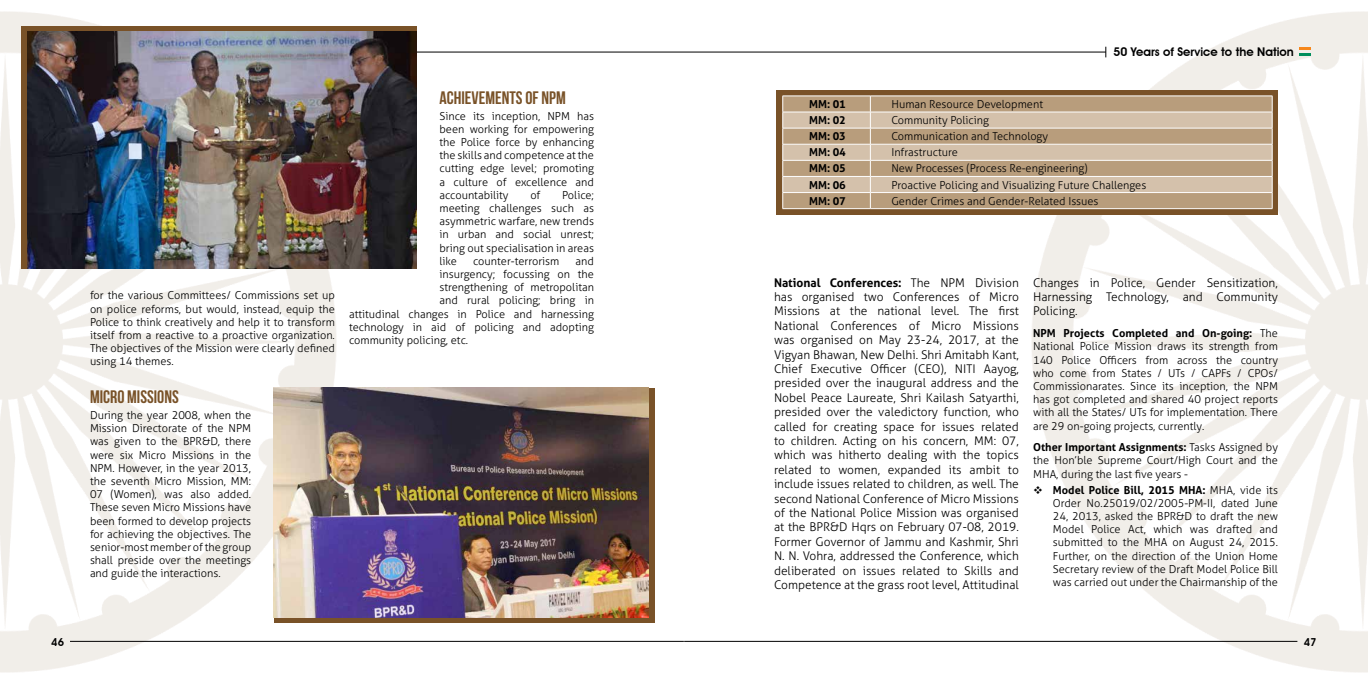
<style>
.page{position:relative;width:1368px;height:684px;background:#fff}
.page>*{position:absolute;margin:0;border:0;box-sizing:border-box;transform-origin:0 0}
.t1{font:700 18px "Bebas Neue";color:#795228}
.t2{font:300 12px/14.4px "Aller";color:#000;text-align:justify}
.t3{font:600 12px "Avant Garde IT Cby BT";color:#000}
.t4{font:300 11px/13.2px "Aller";color:#000;text-align:justify}
.t5{font:700 11px "Aller";color:#000}
.t6{font:600 11px "Avant Garde IT Cby BT";color:#000}
.s1{font-weight:700}
</style>
<div class="page">
<img style="left:0;top:11px;width:352px;height:662px">
<img style="left:1016px;top:11px;width:352px;height:662px">
<hr style="left:70px;top:641px;width:614px;height:1px;background:#000">
<hr style="left:684px;top:641px;width:613px;height:1px;background:#000">
<hr style="left:320px;top:52px;width:364px;height:1px;background:#000">
<svg style="left:1299px;top:47px;width:11px;height:9px"></svg>
<hr style="left:684px;top:52px;width:422px;height:1px;background:#000">
<div style="left:274px;top:388px;width:381px;height:235px;background:#795228"></div>
<div style="left:22px;top:26px;width:395px;height:243px;background:#795228"></div>
<img style="left:27px;top:31px;width:390px;height:238px">
<img style="left:274px;top:388px;width:375px;height:229px">
<div style="left:777px;top:90px;width:501px;height:125px;background:linear-gradient(to right,#795228,#795228)"></div>
<div style="left:784px;top:97px;width:488px;height:111px;background:#b89d7c"></div>
<svg style="left:784px;top:113px;width:488px;height:79px;background:#c9b399"></svg>
<hr style="left:783px;top:96px;width:87px;height:1px;background:#fff">
<hr style="left:870px;top:96px;width:402px;height:1px;background:#fff">
<hr style="left:783px;top:112px;width:87px;height:1px;background:#fff">
<hr style="left:870px;top:112px;width:402px;height:1px;background:#fff">
<hr style="left:783px;top:128px;width:87px;height:1px;background:#fff">
<hr style="left:870px;top:128px;width:402px;height:1px;background:#fff">
<hr style="left:783px;top:144px;width:87px;height:1px;background:#fff">
<hr style="left:870px;top:144px;width:402px;height:1px;background:#fff">
<hr style="left:783px;top:160px;width:87px;height:1px;background:#fff">
<hr style="left:870px;top:160px;width:402px;height:1px;background:#fff">
<hr style="left:783px;top:176px;width:87px;height:1px;background:#fff">
<hr style="left:870px;top:176px;width:402px;height:1px;background:#fff">
<hr style="left:783px;top:192px;width:87px;height:1px;background:#fff">
<svg style="left:783px;top:96px;width:1px;height:112px"></svg>
<hr style="left:870px;top:192px;width:402px;height:1px;background:#fff">
<svg style="left:870px;top:96px;width:1px;height:112px"></svg>
<svg style="left:1272px;top:96px;width:1px;height:112px"></svg>
<hr style="left:783px;top:208px;width:87px;height:1px;background:#fff">
<hr style="left:870px;top:208px;width:402px;height:1px;background:#fff">
<svg style="left:1034px;top:486px;width:8px;height:8px"></svg>
<p class="t4" style="left:90px;top:289px;width:246px">for the various Committees/ Commissions set up on police reforms, but would, instead, equip the Police to think creatively and help it to transform itself from a reactive to a proactive organization.<br>The objectives of the Mission were clearly defined using 14 themes.</p>
<h1 class="t1" style="left:90px;top:387px;width:90px">MICRO MISSIONS</h1>
<p class="t4" style="left:90px;top:409px;width:163px">During the year 2008, when the Mission Directorate of the NPM was given to the BPR&amp;D, there were six Micro Missions in the NPM. However, in the year 2013, the seventh Micro Mission, MM:<br>07 (Women), was also added.<br>These seven Micro Missions have been formed to develop projects for achieving the objectives. The senior-most member of the group shall preside over the meetings and guide the interactions.</p>
<h1 class="t1" style="left:440px;top:87px;width:128px">ACHIEVEMENTS OF NPM</h1>
<p class="t4" style="left:440px;top:109px;width:156px">Since its inception, NPM has been working for empowering the Police force by enhancing the skills and competence at the cutting edge level; promoting a culture of excellence and accountability</p>
<p class="t4" style="left:530px;top:188px;width:12px">of</p>
<p class="t4" style="left:440px;top:188px;width:156px;text-indent:123px">Police; meeting challenges such as asymmetric warfare, new trends in urban and social unrest; bring out specialisation in areas like</p>
<p class="t4" style="left:473px;top:254px;width:88px">counter-terrorism</p>
<p class="t4" style="left:576px;top:254px;width:20px">and</p>
<p class="t4" style="left:440px;top:267px;width:156px">insurgency; focussing on the</p>
<p class="t4" style="left:440px;top:281px;width:156px">strengthening of metropolitan</p>
<p class="t4" style="left:440px;top:294px;width:156px">and rural policing; bring in</p>
<p class="t4" style="left:349px;top:307px;width:246px">attitudinal changes in Police and harnessing</p>
<p class="t4" style="left:349px;top:320px;width:246px">technology in aid of policing and adopting</p>
<p class="t4" style="left:349px;top:333px;width:121px">community policing, etc.</p>
<p class="t3" style="left:1114px;top:44px;width:182px">50 Years of Service to the Nation</p>
<p class="t5" style="left:809px;top:97px;width:38px">MM: 01</p>
<p class="t4" style="left:891px;top:98px;width:153px">Human Resource Development</p>
<p class="t5" style="left:809px;top:113px;width:38px">MM: 02</p>
<p class="t4" style="left:891px;top:114px;width:99px">Community Policing</p>
<p class="t5" style="left:809px;top:130px;width:38px">MM: 03</p>
<p class="t4" style="left:891px;top:130px;width:158px">Communication and Technology</p>
<p class="t5" style="left:809px;top:146px;width:38px">MM: 04</p>
<p class="t4" style="left:891px;top:146px;width:68px">Infrastructure</p>
<p class="t5" style="left:809px;top:162px;width:38px">MM: 05</p>
<p class="t4" style="left:891px;top:162px;width:198px">New Processes (Process Re-engineering)</p>
<p class="t5" style="left:809px;top:178px;width:38px">MM: 06</p>
<p class="t4" style="left:891px;top:178px;width:256px">Proactive Policing and Visualizing Future Challenges</p>
<p class="t5" style="left:809px;top:194px;width:38px">MM: 07</p>
<p class="t4" style="left:891px;top:194px;width:209px">Gender Crimes and Gender-Related Issues</p>
<p class="t2" style="left:774px;top:275px;width:246px"><span class="s1">National Conferences:</span> The NPM Division has organised two Conferences of Micro Missions at the national level. The first National Conferences of Micro Missions was organised on May 23-24, 2017, at the Vigyan Bhawan, New Delhi. Shri Amitabh Kant, Chief Executive Officer (CEO), NITI Aayog, presided over the inaugural address and the Nobel Peace Laureate, Shri Kailash Satyarthi, presided over the valedictory function, who called for creating space for issues related to children. Acting on his concern, MM: 07, which was hitherto dealing with the topics related to women, expanded its ambit to include issues related to children, as well. The second National Conference of Micro Missions of the National Police Mission was organised at the BPR&amp;D Hqrs on February 07-08, 2019.<br>Former Governor of Jammu and Kashmir, Shri N. N. Vohra, addressed the Conference, which deliberated on issues related to Skills and Competence at the grass root level, Attitudinal</p>
<p class="t2" style="left:1033px;top:275px;width:246px">Changes in Police, Gender Sensitization, Harnessing Technology, and Community Policing.</p>
<p class="t4" style="left:1033px;top:327px;width:246px"><span class="s1">NPM Projects Completed and On-going:</span> The National Police Mission draws its strength from 140 Police Officers from across the country who come from States / UTs / CAPFs / CPOs/ Commissionarates. Since its inception, the NPM has got completed and shared 40 project reports with all the States/ UTs for implementation. There are 29 on-going projects, currently.</p>
<p class="t4" style="left:1033px;top:441px;width:246px"><span class="s1">Other Important Assignments:</span> Tasks Assigned by the Hon’ble Supreme Court/High Court and the MHA, during the last five years -</p>
<p class="t4" style="left:1053px;top:483px;width:227px"><span class="s1">Model Police Bill, 2015 MHA:</span> MHA, vide its Order No.25019/02/2005-PM-II, dated June 24, 2013, asked the BPR&amp;D to draft the new Model Police Act, which was drafted and submitted to the MHA on August 24, 2015.<br>Further, on the direction of the Union Home Secretary review of the Draft Model Police Bill was carried out under the Chairmanship of the</p>
<p class="t6" style="left:51px;top:635px;width:14px">46</p>
<p class="t6" style="left:1304px;top:635px;width:14px">47</p>
</div>
